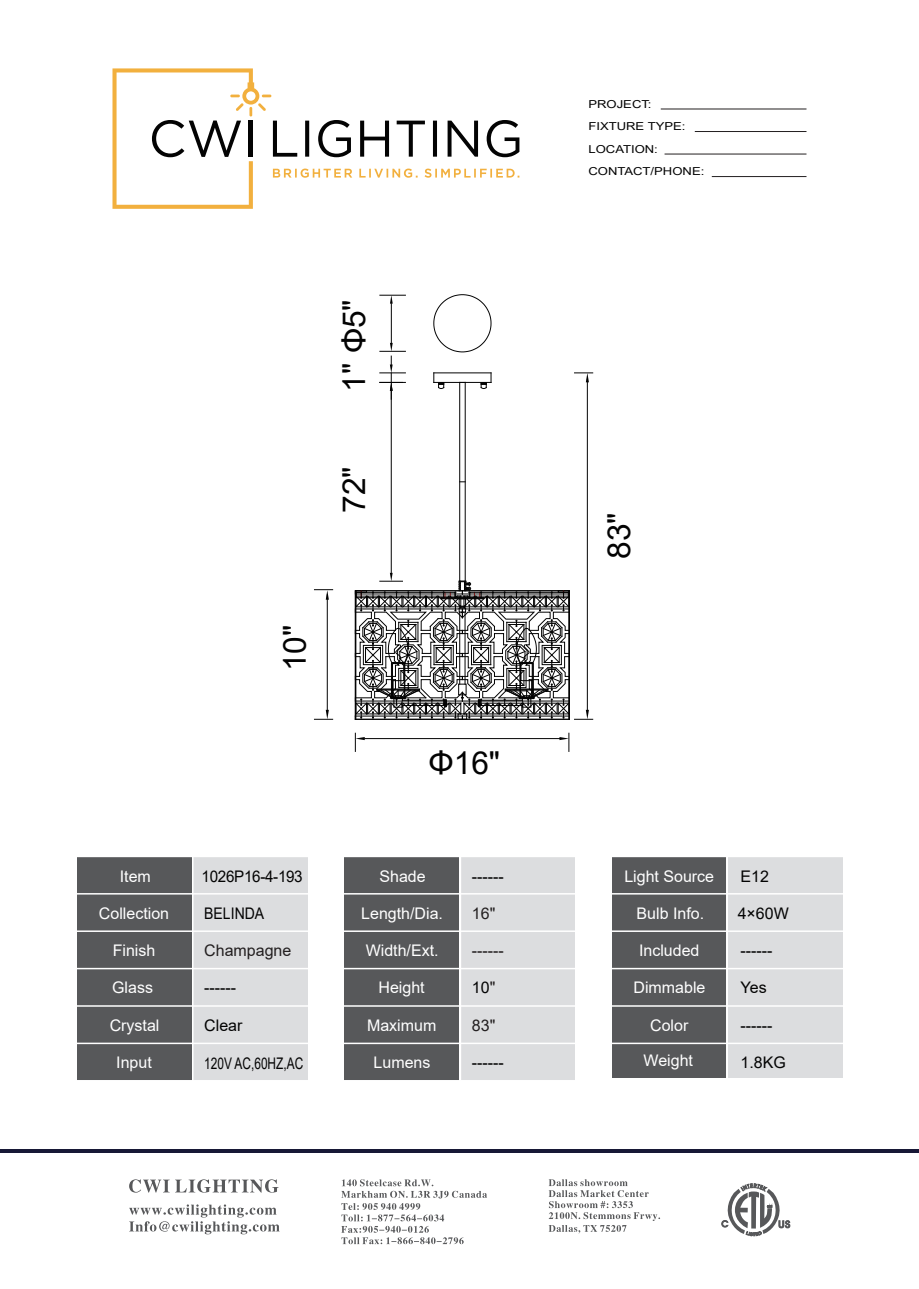
<style>
.page{position:relative;width:919px;height:1289px;background:#fff}
.page>*{position:absolute;margin:0;border:0;box-sizing:border-box;transform-origin:0 0}
.t1{font:31.65px "Arial";color:#030303}
.t2{font:16.05px "Arial";color:#fff}
.t3{font:16.05px "Arial";color:#030303}
.t4{font:16.05px "Arial";color:#231f20}
.t5{font:16.05px "Arial";color:#030303;scale:.74 1}
.t6{font:16.05px "Arial";letter-spacing:-.02em;color:#030303;scale:.95 1}
.t7{font:16.05px "Arial";color:#030303;scale:.88 1}
.t8{font:10.95px/22.4px "Arial";color:#030303;scale:1.19 1}
.s1{color:#231f20}
</style>
<div class="page">
<hr style="left:0;top:1149px;width:918px;height:4px;background:#171836">
<svg style="left:721px;top:1183px;width:69px;height:53px"></svg>
<svg style="left:341px;top:1179px;width:146px;height:65px"></svg>
<svg style="left:548px;top:1179px;width:112px;height:54px"></svg>
<svg style="left:129px;top:1179px;width:149px;height:13px"></svg>
<svg style="left:129px;top:1204px;width:150px;height:30px"></svg>
<div style="left:611px;top:856px;width:115px;height:221px;background:#57585a"></div>
<div style="left:77px;top:856px;width:114px;height:224px;background:#57585a"></div>
<div style="left:344px;top:856px;width:115px;height:224px;background:#57585a"></div>
<div style="left:728px;top:856px;width:114px;height:221px;background:#dcdddf"></div>
<div style="left:193px;top:856px;width:115px;height:224px;background:#dcdddf"></div>
<div style="left:460px;top:856px;width:115px;height:224px;background:#dcdddf"></div>
<hr style="left:76px;top:855px;width:767px;height:2px;background:#fff">
<hr style="left:76px;top:893px;width:767px;height:1px;background:#fff">
<hr style="left:76px;top:930px;width:767px;height:1px;background:#fff">
<hr style="left:76px;top:967px;width:767px;height:2px;background:#fff">
<hr style="left:76px;top:1005px;width:767px;height:1px;background:#fff">
<hr style="left:76px;top:1042px;width:767px;height:2px;background:#fff">
<hr style="left:76px;top:1079px;width:767px;height:2px;background:#fff">
<hr style="left:459px;top:840px;width:2px;height:240px;background:#fff">
<hr style="left:327px;top:594px;width:1px;height:115px;background:#030303">
<svg style="left:314px;top:589px;width:18px;height:10px"></svg>
<svg style="left:314px;top:709px;width:18px;height:11px"></svg>
<hr style="left:587px;top:379px;width:1px;height:330px;background:#030303">
<svg style="left:574px;top:372px;width:18px;height:10px"></svg>
<hr style="left:365px;top:738px;width:194px;height:1px;background:#030303">
<svg style="left:355px;top:733px;width:10px;height:18px"></svg>
<svg style="left:559px;top:733px;width:10px;height:18px"></svg>
<svg style="left:433px;top:294px;width:59px;height:58px"></svg>
<hr style="left:465px;top:382px;width:1px;height:199px;background:#030303">
<hr style="left:459px;top:382px;width:1px;height:199px;background:#030303">
<hr style="left:434px;top:372px;width:57px;height:1px;background:#030303">
<hr style="left:434px;top:382px;width:57px;height:1px;background:#030303">
<svg style="left:433px;top:373px;width:11px;height:16px"></svg>
<hr style="left:391px;top:303px;width:1px;height:40px;background:#030303">
<svg style="left:380px;top:295px;width:25px;height:8px"></svg>
<hr style="left:391px;top:391px;width:1px;height:182px;background:#030303">
<svg style="left:380px;top:343px;width:25px;height:56px"></svg>
<svg style="left:354px;top:573px;width:238px;height:147px"></svg>
<svg style="left:480px;top:373px;width:11px;height:16px"></svg>
<hr style="left:660px;top:109px;width:146px;height:1px;background:#231f20">
<hr style="left:694px;top:131px;width:112px;height:1px;background:#231f20">
<hr style="left:664px;top:154px;width:142px;height:1px;background:#231f20">
<hr style="left:711px;top:176px;width:95px;height:1px;background:#231f20">
<svg style="left:112px;top:68px;width:407px;height:141px"></svg>
<h1 class="t1" style="left:332px;top:392px;width:94px;rotate:-90deg">1" Φ5"</h1>
<h1 class="t1" style="left:332px;top:513px;width:48px;rotate:-90deg">72"</h1>
<h1 class="t1" style="left:273px;top:671px;width:48px;rotate:-90deg">10"</h1>
<h1 class="t1" style="left:428px;top:740px;width:73px">Φ16"</h1>
<p class="t2" style="left:120px;top:865px;width:33px">Item</p>
<p class="t2" style="left:99px;top:902px;width:72px">Collection</p>
<p class="t2" style="left:113px;top:939px;width:44px">Finish</p>
<p class="t2" style="left:112px;top:976px;width:42px">Glass</p>
<p class="t2" style="left:110px;top:1013px;width:51px">Crystal</p>
<p class="t2" style="left:116px;top:1050px;width:37px">Input</p>
<p class="t6" style="left:202px;top:865px;width:108px">1026P16-4-193</p>
<p class="t2" style="left:379px;top:865px;width:48px">Shade</p>
<p class="t2" style="left:361px;top:902px;width:83px">Length/Dia.</p>
<p class="t2" style="left:365px;top:939px;width:74px">Width/Ext.</p>
<p class="t2" style="left:378px;top:976px;width:48px">Height</p>
<p class="t2" style="left:367px;top:1013px;width:71px">Maximum</p>
<p class="t3" style="left:472px;top:865px;width:33px">------</p>
<p class="t4" style="left:472px;top:902px;width:25px">16"</p>
<p class="t7" style="left:204px;top:902px;width:70px">BELINDA</p>
<p class="t4" style="left:204px;top:939px;width:89px">Champagne</p>
<p class="t4" style="left:472px;top:939px;width:33px">------</p>
<p class="t3" style="left:472px;top:976px;width:25px">10<span class="s1">"</span></p>
<p class="t4" style="left:472px;top:1013px;width:25px">83"</p>
<p class="t3" style="left:472px;top:1050px;width:33px">------</p>
<p class="t3" style="left:204px;top:976px;width:33px">------</p>
<p class="t3" style="left:204px;top:1013px;width:40px">Clear</p>
<p class="t5" style="left:204px;top:1052px;width:135px">120V AC,60HZ,AC</p>
<p class="t2" style="left:373px;top:1050px;width:58px">Lumens</p>
<p class="t8" style="left:588px;top:93px;width:99px">PROJECT:<br>FIXTURE TYPE:<br>LOCATION:<br>CONTACT/PHONE:</p>
<h1 class="t1" style="left:597px;top:559px;width:48px;rotate:-90deg">83"</h1>
<p class="t2" style="left:624px;top:865px;width:91px">Light Source</p>
<p class="t2" style="left:636px;top:902px;width:69px">Bulb Info.</p>
<p class="t2" style="left:639px;top:939px;width:62px">Included</p>
<p class="t2" style="left:633px;top:976px;width:73px">Dimmable</p>
<p class="t2" style="left:650px;top:1013px;width:40px">Color</p>
<p class="t2" style="left:643px;top:1049px;width:51px">Weight</p>
<p class="t3" style="left:740px;top:865px;width:30px">E12</p>
<p class="t3" style="left:737px;top:902px;width:53px">4×60W</p>
<p class="t3" style="left:740px;top:939px;width:33px">------</p>
<p class="t3" style="left:740px;top:976px;width:28px">Yes</p>
<p class="t3" style="left:740px;top:1013px;width:33px">------</p>
<p class="t3" style="left:740px;top:1050px;width:47px">1.8KG</p>
</div>
